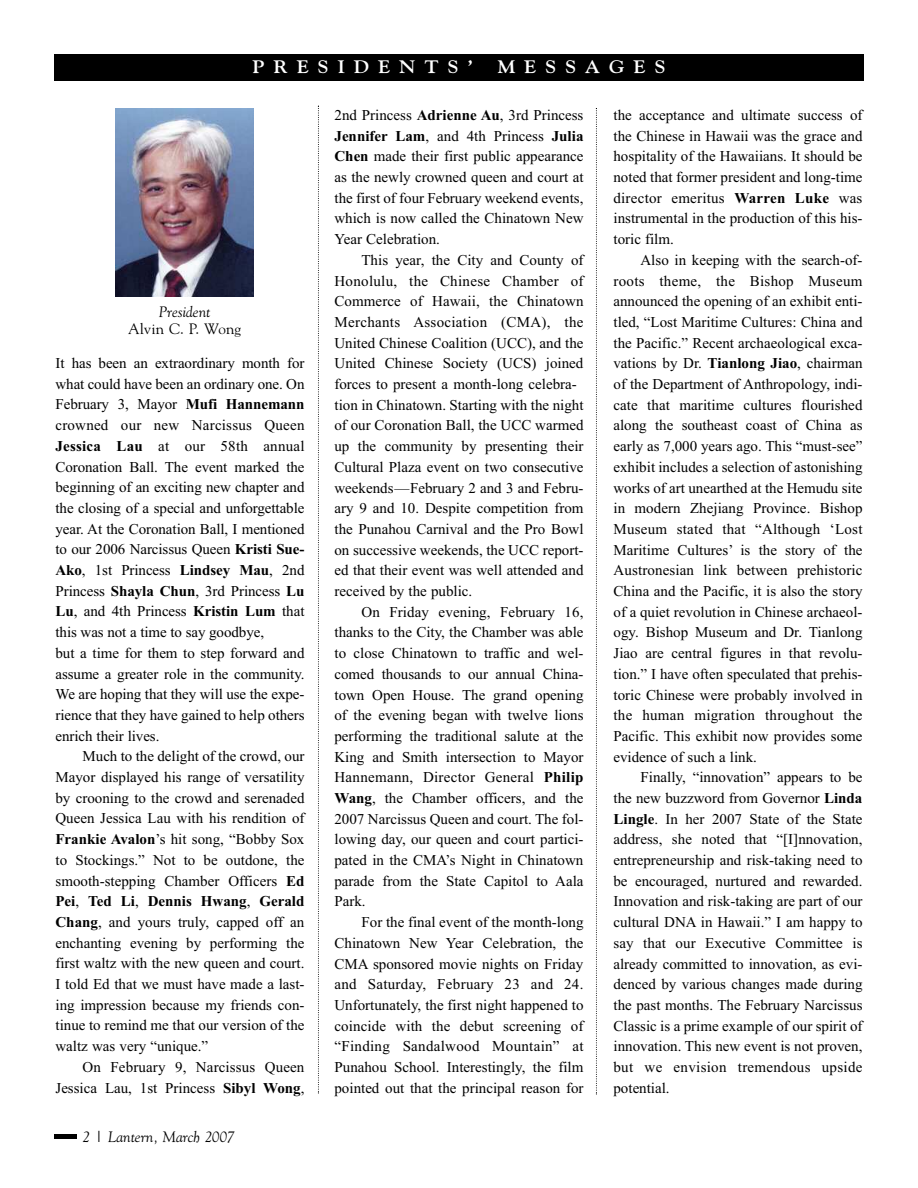
<style>
.page{position:relative;width:918px;height:1188px;background:#fff}
.page>*{position:absolute;margin:0;border:0;box-sizing:border-box;transform-origin:0 0}
.t1{font:700 18px "Gilde";letter-spacing:.445em;color:#fff;scale:1.1 1}
.t2{font:15px/20.7px "Times New Roman";color:#000;text-align:justify}
.t3{font:italic 15px "Gilde";color:#000}
.t4{font:15px "Gilde";color:#000}
.s1{font-weight:700}
</style>
<div class="page">
<img style="left:115px;top:108px;width:138px;height:189px">
<div style="left:54px;top:1134px;width:22px;height:5px;background:#000"></div>
<div style="left:54px;top:54px;width:810px;height:27px;background:#000"></div>
<svg style="left:596px;top:108px;width:1px;height:987px"></svg>
<svg style="left:318px;top:106px;width:1px;height:987px"></svg>
<p class="t1" style="left:253px;top:56px;width:202px">PRESIDENTS’</p>
<p class="t1" style="left:498px;top:56px;width:154px">MESSAGES</p>
<p class="t2" style="left:334px;top:104px;width:251px">2nd Princess <span class="s1">Adrienne Au</span>, 3rd Princess <span class="s1">Jennifer Lam</span>, and 4th Princess <span class="s1">Julia Chen</span> made their first public appearance as the newly crowned queen and court at the first of four February weekend events, which is now called the Chinatown New Year Celebration.</p>
<p class="t2" style="left:334px;top:249px;width:251px;text-align:left;text-indent:27px">This year, the City and County of Honolulu, the Chinese Chamber of Commerce of Hawaii, the Chinatown Merchants Association (CMA), the United Chinese Coalition (UCC), and the United Chinese Society (UCS) joined forces to present a month-long celebra&shy;tion in Chinatown. Starting with the night of our Coronation Ball, the UCC warmed up the community by presenting their Cultural Plaza event on two consecutive weekends—February 2 and 3 and Febru&shy;ary 9 and 10. Despite competition from the Punahou Carnival and the Pro Bowl on successive weekends, the UCC report&shy;ed that their event was well attended and received by the public.</p>
<p class="t2" style="left:334px;top:601px;width:251px;text-indent:27px">On Friday evening, February 16, thanks to the City, the Chamber was able to close Chinatown to traffic and wel&shy;comed thousands to our annual China&shy;town Open House. The grand opening of the evening began with twelve lions performing the traditional salute at the King and Smith intersection to Mayor Hannemann, Director General <span class="s1">Philip Wang</span>, the Chamber officers, and the 2007 Narcissus Queen and court. The fol&shy;lowing day, our queen and court partici&shy;pated in the CMA’s Night in Chinatown parade from the State Capitol to Aala Park.</p>
<p class="t2" style="left:334px;top:912px;width:251px;text-indent:27px">For the final event of the month-long Chinatown New Year Celebration, the CMA sponsored movie nights on Friday and Saturday, February 23 and 24.<br>Unfortunately, the first night happened to coincide with the debut screening of “Finding Sandalwood Mountain” at Punahou School. Interestingly, the film pointed out that the principal reason for</p>
<p class="t2" style="left:613px;top:104px;width:251px">the acceptance and ultimate success of the Chinese in Hawaii was the grace and hospitality of the Hawaiians. It should be noted that former president and long-time director emeritus <span class="s1">Warren Luke</span> was instrumental in the production of this his&shy;toric film.</p>
<p class="t2" style="left:613px;top:249px;width:251px;text-indent:27px">Also in keeping with the search-of&shy;roots theme, the Bishop Museum announced the opening of an exhibit enti&shy;tled, “Lost Maritime Cultures: China and the Pacific.” Recent archaeological exca&shy;vations by Dr. <span class="s1">Tianlong Jiao</span>, chairman of the Department of Anthropology, indi&shy;cate that maritime cultures flourished along the southeast coast of China as early as 7,000 years ago. This “must-see” exhibit includes a selection of astonishing works of art unearthed at the Hemudu site in modern Zhejiang Province. Bishop Museum stated that “Although ‘Lost Maritime Cultures’ is the story of the Austronesian link between prehistoric China and the Pacific, it is also the story of a quiet revolution in Chinese archaeol&shy;ogy. Bishop Museum and Dr. Tianlong Jiao are central figures in that revolu&shy;tion.” I have often speculated that prehis&shy;toric Chinese were probably involved in the human migration throughout the Pacific. This exhibit now provides some evidence of such a link.</p>
<p class="t2" style="left:613px;top:767px;width:251px;text-indent:27px">Finally, “innovation” appears to be the new buzzword from Governor <span class="s1">Linda Lingle</span>. In her 2007 State of the State address, she noted that “[I]nnovation, entrepreneurship and risk-taking need to be encouraged, nurtured and rewarded.<br>Innovation and risk-taking are part of our cultural DNA in Hawaii.” I am happy to say that our Executive Committee is already committed to innovation, as evi&shy;denced by various changes made during the past months. The February Narcissus Classic is a prime example of our spirit of innovation. This new event is not proven, but we envision tremendous upside potential.</p>
<p class="t3" style="left:159px;top:303px;width:53px">President</p>
<p class="t4" style="left:128px;top:320px;width:114px">Alvin C. P. Wong</p>
<p class="t2" style="left:55px;top:353px;width:251px;text-align:left">It has been an extraordinary month for what could have been an ordinary one. On February 3, Mayor <span class="s1">Mufi Hannemann </span>crowned our new Narcissus Queen <span class="s1">Jessica Lau</span> at our 58th annual Coronation Ball. The event marked the beginning of an exciting new chapter and the closing of a special and unforgettable year. At the Coronation Ball, I mentioned to our 2006 Narcissus Queen <span class="s1">Kristi Sue-Ako</span>, 1st Princess <span class="s1">Lindsey Mau</span>, 2nd Princess <span class="s1">Shayla Chun</span>, 3rd Princess <span class="s1">Lu Lu</span>, and 4th Princess <span class="s1">Kristin Lum</span> that this was not a time to say goodbye,<br>but a time for them to step forward and assume a greater role in the community.<br>We are hoping that they will use the expe&shy;rience that they have gained to help others enrich their lives.</p>
<p class="t2" style="left:55px;top:746px;width:251px;text-indent:27px">Much to the delight of the crowd, our Mayor displayed his range of versatility by crooning to the crowd and serenaded Queen Jessica Lau with his rendition of <span class="s1">Frankie Avalon</span>’s hit song, “Bobby Sox to Stockings.” Not to be outdone, the smooth-stepping Chamber Officers <span class="s1">Ed Pei</span>, <span class="s1">Ted Li</span>, <span class="s1">Dennis Hwang</span>, <span class="s1">Gerald Chang</span>, and yours truly, capped off an enchanting evening by performing the first waltz with the new queen and court.<br>I told Ed that we must have made a last&shy;ing impression because my friends con&shy;tinue to remind me that our version of the waltz was very “unique.”</p>
<p class="t2" style="left:55px;top:1056px;width:251px;text-align:right">On February 9, Narcissus Queen<br>Jessica Lau, 1st Princess <span class="s1">Sibyl Wong</span>,</p>
<p class="t3" style="left:82px;top:1128px;width:154px">2 | Lantern, March 2007</p>
</div>
